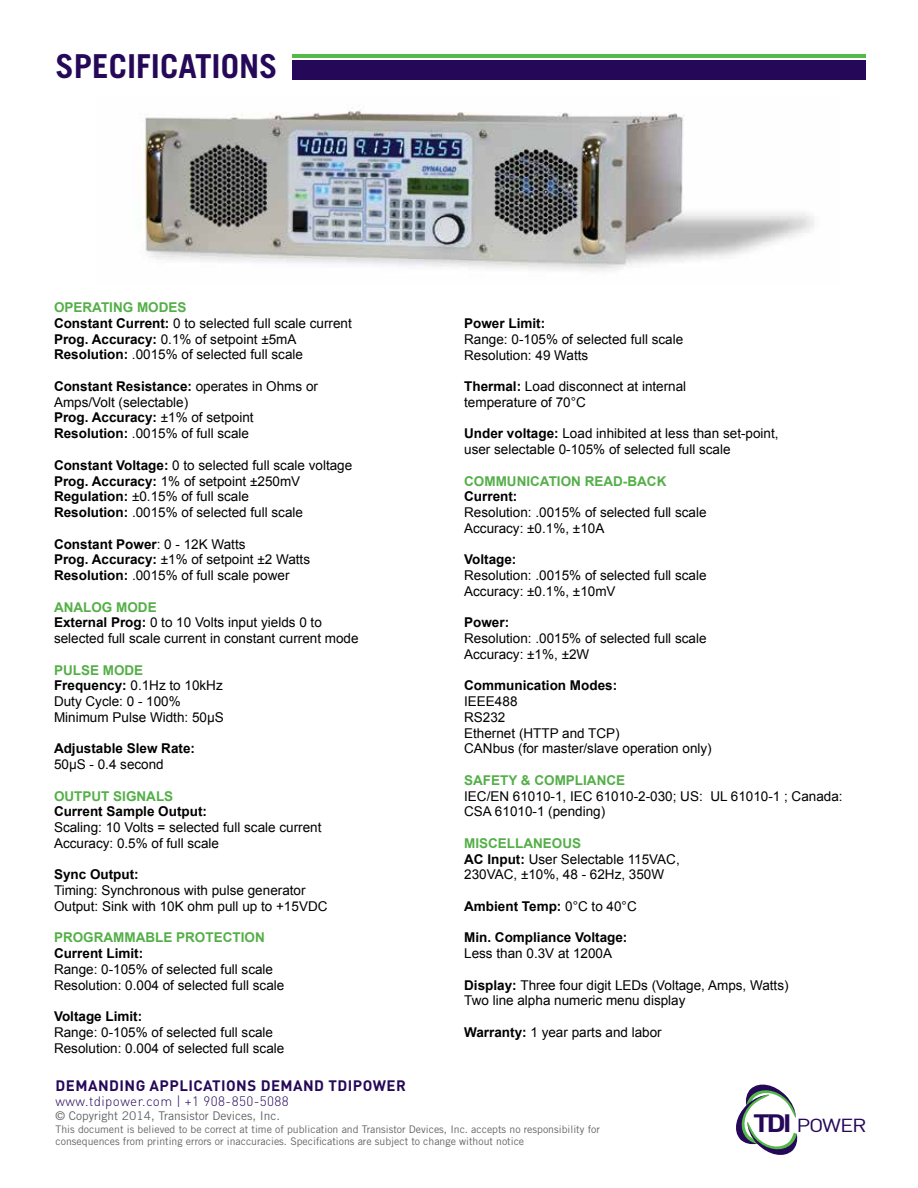
<style>
.page{position:relative;width:918px;height:1188px;background:#fff}
.page>*{position:absolute;margin:0;border:0;box-sizing:border-box;transform-origin:0 0}
.t1{font:700 33px "Trade Gothic LT Std";color:#260859}
.t2{font:18.6px "DIN";letter-spacing:-.06em;color:#260859;scale:1.19 1}
.t3{font:700 15px "DIN";letter-spacing:.03em;color:#260859}
.t4{font:13.5px/15.8px "Arial";color:#000}
.t5{font:13.5px/15.8px "Arial";color:#010000}
.t6{font:700 13.5px "Arial";color:#000}
.t7{font:700 13.5px "Arial";color:#54af48}
.t8{font:300 13.5px "DIN";letter-spacing:.03em;color:#260859}
.t9{font:12px "Trade Gothic LT Std";color:#636466}
.t10{font:10.5px/12.6px "Trade Gothic LT Std";color:#636466}
.s1{font-weight:700;color:#54af48}
.s2{font-weight:700}
.s3{color:#010000}
.s4{font-weight:400}
.s5{color:#000}
.s6{font-weight:700;font-size:24.9px}
</style>
<div class="page">
<img style="left:139px;top:106px;width:675px;height:165px">
<div style="left:292px;top:60px;width:574px;height:20px;background:#260859"></div>
<hr style="left:292px;top:54px;width:574px;height:4px;background:#54b948">
<svg style="left:736px;top:1084px;width:62px;height:71px"></svg>
<h1 class="t1" style="left:56px;top:46px;width:223px">SPECIFICATIONS</h1>
<p class="t4" style="left:54px;top:300px;width:299px"><span class="s1">OPERATING MODES<br></span><span class="s2">Constant Current:</span> 0 to selected full scale current <span class="s2">Prog. Accuracy:</span> 0.1% of setpoint ±5mA <span class="s2">Resolution:</span> .0015% of selected full scale</p>
<p class="t4" style="left:54px;top:379px;width:266px"><span class="s2">Constant Resistance:</span> operates in Ohms or<br>Amps/Volt (selectable)<br><span class="s2">Prog. Accuracy:</span> ±1% of setpoint<br><span class="s2">Resolution:</span> .0015% of full scale</p>
<p class="t4" style="left:54px;top:457px;width:300px"><span class="s2">Constant Voltage:</span> 0 to selected full scale voltage <span class="s2">Prog. Accuracy:</span> 1% of setpoint ±250mV <span class="s2">Regulation:</span> ±0.15% of full scale<br><span class="s2">Resolution:</span> .0015% of selected full scale</p>
<p class="t4" style="left:54px;top:536px;width:258px"><span class="s2">Constant Power</span>: 0 - 12K Watts<br><span class="s2">Prog. Accuracy:</span> ±1% of setpoint ±2 Watts<br><span class="s2">Resolution:</span> .0015% of full scale power</p>
<p class="t4" style="left:54px;top:599px;width:306px"><span class="s1">ANALOG MODE<br></span><span class="s2">External Prog:</span> 0 to 10 Volts input yields 0 to selected full scale current in constant current mode</p>
<p class="t4" style="left:54px;top:662px;width:171px"><span class="s1">PULSE MODE<br></span><span class="s2">Frequency:</span> 0.1Hz to 10kHz<br>Duty Cycle: 0 - 100%<br>Minimum Pulse Width: 50μS</p>
<p class="t6" style="left:54px;top:740px;width:143px">Adjustable Slew Rate:</p>
<p class="t4" style="left:54px;top:757px;width:111px">50μS - 0.4 second</p>
<p class="t7" style="left:54px;top:787px;width:121px">OUTPUT SIGNALS</p>
<p class="t6" style="left:54px;top:803px;width:155px">Current Sample Output:</p>
<p class="t4" style="left:54px;top:820px;width:269px">Scaling: 10 Volts = selected full scale current<br>Accuracy: 0.5% of full scale</p>
<p class="t6" style="left:54px;top:866px;width:86px">Sync Output:</p>
<p class="t4" style="left:54px;top:883px;width:275px">Timing: Synchronous with pulse generator<br>Output: Sink with 10K ohm pull up to +15VDC</p>
<p class="t7" style="left:54px;top:929px;width:212px">PROGRAMMABLE PROTECTION</p>
<p class="t6" style="left:54px;top:944px;width:91px">Current Limit:</p>
<p class="t4" style="left:54px;top:961px;width:232px">Range: 0-105% of selected full scale<br>Resolution: 0.004 of selected full scale</p>
<p class="t6" style="left:54px;top:1007px;width:90px">Voltage Limit:</p>
<p class="t4" style="left:54px;top:1024px;width:232px">Range: 0-105% of selected full scale<br>Resolution: 0.004 of selected full scale</p>
<p class="t3" style="left:56px;top:1076px;width:352px">DEMANDING APPLICATIONS DEMAND TDIPOWER</p>
<p class="t8" style="left:56px;top:1092px;width:235px">www.tdipower.com | +1 908-850-5088</p>
<p class="t4" style="left:464px;top:316px;width:221px"><span class="s2">Power Limit:<br></span><span class="s3">Range:</span> 0-105% of selected full scale<br><span class="s3">Resolution: 49 Watts</span></p>
<p class="t4" style="left:464px;top:379px;width:224px"><span class="s2">Thermal:</span> Load disconnect at internal temperature of 70°C</p>
<p class="t4" style="left:464px;top:426px;width:316px"><span class="s2">Under voltage:</span> Load inhibited at less than set-point, user selectable 0-105% of selected full scale</p>
<p class="t7" style="left:464px;top:472px;width:204px">COMMUNICATION READ-BACK</p>
<p class="t6" style="left:464px;top:488px;width:55px">Current:</p>
<p class="t4" style="left:464px;top:505px;width:244px">Resolution: .0015% of selected full scale<br>Accuracy: ±0.1%, ±10A</p>
<p class="t6" style="left:464px;top:551px;width:54px">Voltage:</p>
<p class="t4" style="left:464px;top:568px;width:244px">Resolution: .0015% of selected full scale<br>Accuracy: ±0.1%, ±10mV</p>
<p class="t6" style="left:464px;top:614px;width:47px">Power:</p>
<p class="t4" style="left:464px;top:631px;width:244px">Resolution: .0015% of selected full scale<br>Accuracy: ±1%, ±2W</p>
<p class="t6" style="left:464px;top:677px;width:155px">Communication Modes:</p>
<p class="t4" style="left:464px;top:694px;width:157px">IEEE488<br>RS232<br>Ethernet (HTTP and TCP)</p>
<p class="t5" style="left:464px;top:741px;width:249px">CANbus (for master/slave operation only)</p>
<p class="t7" style="left:464px;top:771px;width:163px">SAFETY &amp; COMPLIANCE</p>
<p class="t5" style="left:464px;top:788px;width:380px">IEC/EN 61010-1, IEC 61010-2-030; US: UL 61010-1 ; Canada:<br>CSA 61010-1 (pending)</p>
<p class="t4" style="left:464px;top:835px;width:217px"><span class="s1">MISCELLANEOUS<br></span><span class="s2">AC Input:</span> User Selectable 115VAC,<br>230VAC, ±10%, 48 - 62Hz, 350W</p>
<p class="t6" style="left:464px;top:897px;width:174px">Ambient Temp: <span class="s4">0°C to 40°C</span></p>
<p class="t6" style="left:464px;top:929px;width:165px">Min. Compliance Voltage:</p>
<p class="t5" style="left:464px;top:946px;width:149px">Less than 0.3V at 1200A</p>
<p class="t5" style="left:464px;top:977px;width:326px"><span class="s2">Display:</span> Three four digit LEDs (Voltage, Amps, Watts)<br><span class="s5">Two line alpha numeric menu display</span></p>
<p class="t4" style="left:464px;top:1024px;width:199px"><span class="s2">Warranty:</span> 1 year parts and labor</p>
<p class="t9" style="left:56px;top:1109px;width:226px">© Copyright 2014, Transistor Devices, Inc.</p>
<p class="t10" style="left:56px;top:1123px;width:546px">This document is believed to be correct at time of publication and Transistor Devices, Inc. accepts no responsibility for consequences from printing errors or inaccuracies. Specifications are subject to change without notice</p>
<h2 class="t2" style="left:753px;top:1114px;width:97px"><span class="s6">TDI</span> POWER</h2>
</div>
